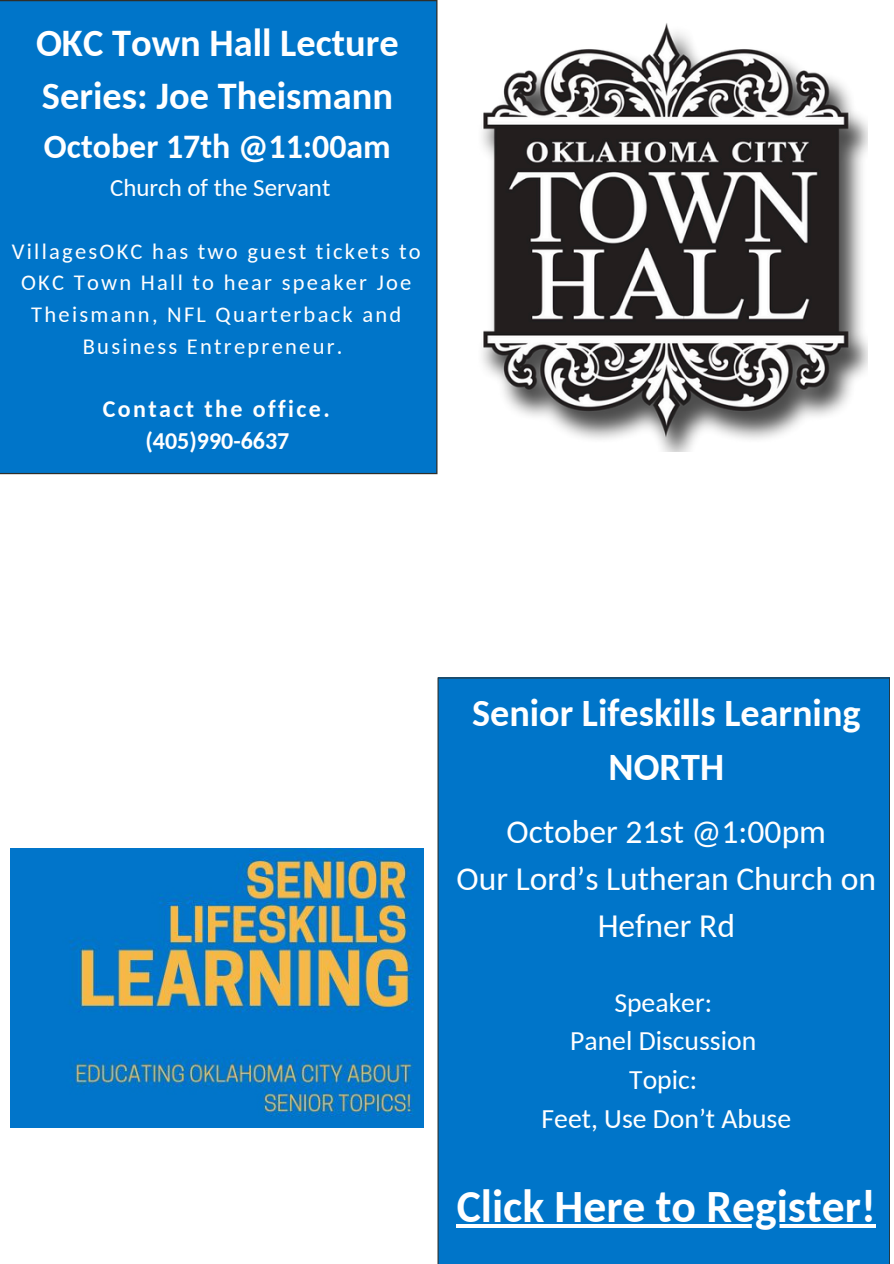
<style>
.page{position:relative;width:894px;height:1264px;background:#fff}
.page>*{position:absolute;margin:0;border:0;box-sizing:border-box;transform-origin:0 0}
.t1{font:700 45.6px "Carlito";color:#fff}
.t2{font:700 38.4px/52.8px "Carlito";color:#fff}
.t3{font:700 38.1px/53.4px "Carlito";color:#fff;text-align:center}
.t4{font:700 33.9px "Carlito";color:#fff}
.t5{font:33.6px/47px "Carlito";color:#fff;text-align:center}
.t6{font:27.6px/38.7px "Carlito";color:#fff;text-align:center}
.t7{font:24.9px "Carlito";color:#fff}
.t8{font:700 24px/32.7px "Carlito";letter-spacing:.1em;color:#fff;text-align:center}
.t9{font:22.5px/31.5px "Carlito";letter-spacing:.1em;color:#fff;text-align:center}
</style>
<div class="page">
<div style="left:0;top:0;width:437px;height:474px;background:#0075c9"></div>
<img style="left:482px;top:23px;width:385px;height:428px">
<img style="left:11px;top:848px;width:413px;height:279px">
<div style="left:437px;top:677px;width:453px;height:586px;background:#0075c9"></div>
<hr style="left:456px;top:1224px;width:419px;height:3px;background:#fff">
<p class="t2" style="left:36px;top:20px;width:364px">OKC Town Hall Lecture<br>Series: Joe Theismann</p>
<p class="t4" style="left:44px;top:132px;width:348px">October 17th @11:00am</p>
<p class="t7" style="left:110px;top:177px;width:222px">Church of the Servant</p>
<h6 class="t9" style="left:12px;top:237px;width:410px">VillagesOKC has two guest tickets to<br>OKC Town Hall to hear speaker Joe<br>Theismann, NFL Quarterback and<br>Business Entrepreneur.</h6>
<p class="t8" style="left:103px;top:394px;width:228px">Contact the office. (405)990-6637</p>
<h2 class="t3" style="left:472px;top:690px;width:390px">Senior Lifeskills Learning<br>NORTH</h2>
<h4 class="t5" style="left:456px;top:811px;width:421px">October 21st @1:00pm<br>Our Lord’s Lutheran Church on<br>Hefner Rd</h4>
<h5 class="t6" style="left:541px;top:985px;width:251px">Speaker:<br>Panel Discussion<br>Topic:<br>Feet, Use Don’t Abuse</h5>
<h1 class="t1" style="left:456px;top:1187px;width:420px">Click Here to Register!</h1>
</div>
